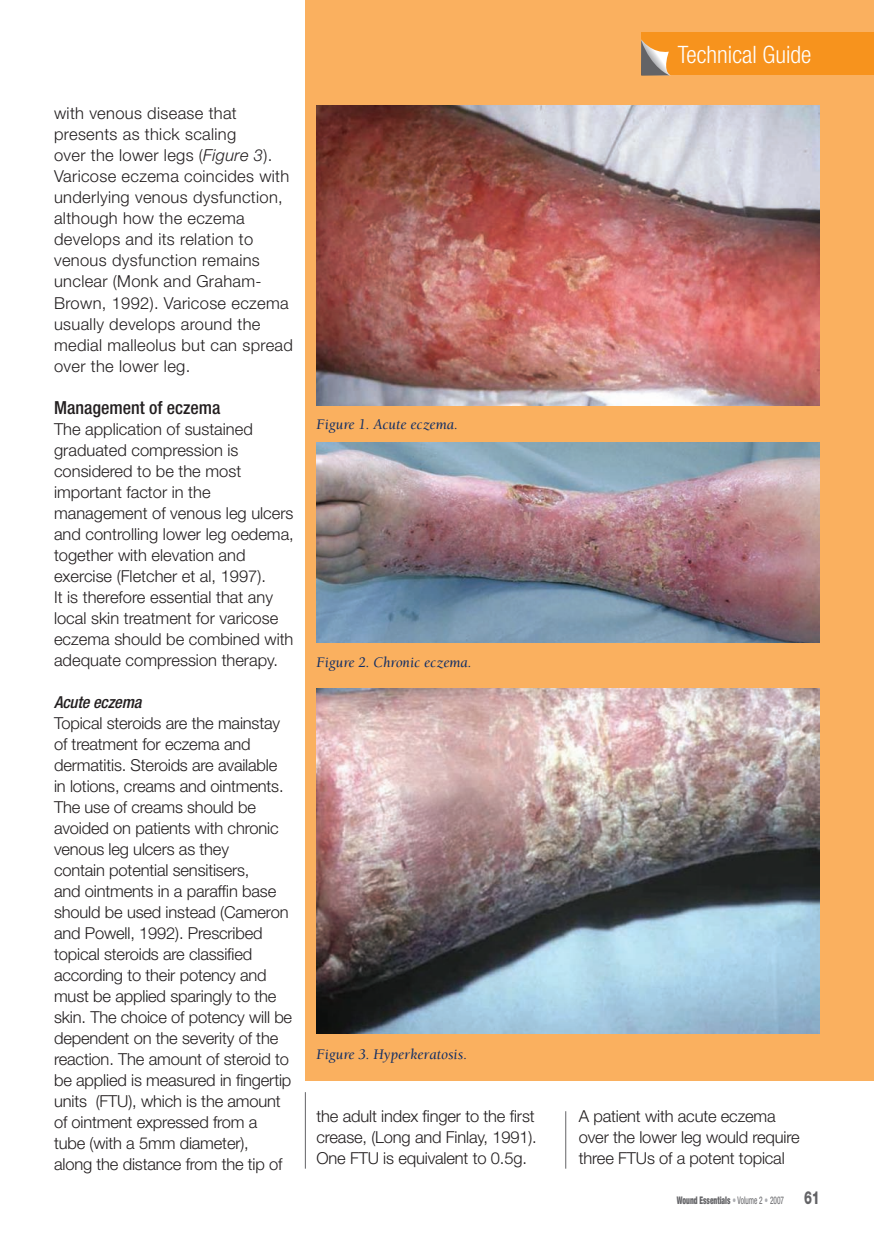
<style>
.page{position:relative;width:874px;height:1244px;background:#fff}
.page>*{position:absolute;margin:0;border:0;box-sizing:border-box;transform-origin:0 0}
.t1{font:300 condensed 24px "Helvetica Neue";color:#fff}
.t2{font:500 condensed 18px "Helvetica Neue";color:#231f20}
.t3{font:300 16.5px/21px "Helvetica Neue";letter-spacing:-.01em;color:#231f20}
.t4{font:300 16.5px/21px "Helvetica Neue";letter-spacing:.02em;color:#231f20}
.t5{font:italic 500 condensed 16.5px "Helvetica Neue";letter-spacing:-.01em;color:#231f20}
.t6{font:italic 15px "Berkeley";color:#0f2d65}
.t7{font:900 condensed 10.5px "Helvetica Neue";color:#636366;scale:.7 1}
.s1{font-style:italic}
.s2{font-weight:400;color:#adaeb2}
.s3{font-weight:400}
.s4{font-weight:800;font-stretch:normal;font-size:18px}
</style>
<div class="page">
<div style="left:305px;top:0;width:568px;height:1080px;background:#fab05f"></div>
<div style="left:641px;top:33px;width:232px;height:42px;background:#f7931d"></div>
<svg style="left:641px;top:39px;width:29px;height:36px"></svg>
<img style="left:316px;top:105px;width:503px;height:300px">
<img style="left:316px;top:442px;width:503px;height:200px">
<img style="left:316px;top:688px;width:503px;height:345px">
<hr style="left:305px;top:1092px;width:1px;height:76px;background:#636366">
<hr style="left:565px;top:1111px;width:1px;height:57px;background:#636366">
<p class="t4" style="left:54px;top:103px;width:240px">with venous disease that presents as thick scaling<br>over the lower legs (<span class="s1">Figure 3</span>).<br>Varicose eczema coincides with underlying venous dysfunction, although how the eczema develops and its relation to venous dysfunction remains unclear (Monk and Graham-<br>Brown, 1992). Varicose eczema usually develops around the medial malleolus but can spread over the lower leg.</p>
<p class="t2" style="left:54px;top:396px;width:168px">Management of eczema</p>
<p class="t3" style="left:54px;top:418px;width:241px">The application of sustained graduated compression is considered to be the most important factor in the management of venous leg ulcers and controlling lower leg oedema, together with elevation and exercise (Fletcher et al, 1997).<br>It is therefore essential that any local skin treatment for varicose eczema should be combined with adequate compression therapy.</p>
<p class="t5" style="left:54px;top:692px;width:89px">Acute eczema</p>
<p class="t3" style="left:54px;top:712px;width:239px">Topical steroids are the mainstay of treatment for eczema and dermatitis. Steroids are available in lotions, creams and ointments.<br>The use of creams should be avoided on patients with chronic venous leg ulcers as they<br>contain potential sensitisers,<br>and ointments in a paraffin base should be used instead (Cameron and Powell, 1992). Prescribed topical steroids are classified according to their potency and must be applied sparingly to the skin. The choice of potency will be dependent on the severity of the reaction. The amount of steroid to be applied is measured in fingertip units (FTU), which is the amount of ointment expressed from a tube (with a 5mm diameter),<br>along the distance from the tip of</p>
<p class="t6" style="left:316px;top:416px;width:143px">Figure 1. Acute eczema.</p>
<p class="t6" style="left:316px;top:655px;width:157px">Figure 2. Chronic eczema.</p>
<p class="t6" style="left:316px;top:1046px;width:152px">Figure 3. Hyperkeratosis.</p>
<h1 class="t1" style="left:677px;top:41px;width:135px">Technical Guide</h1>
<p class="t3" style="left:316px;top:1105px;width:222px">the adult index finger to the first crease, (Long and Finlay, 1991).<br>One FTU is equivalent to 0.5g.</p>
<p class="t3" style="left:578px;top:1105px;width:222px">A patient with acute eczema over the lower leg would require three FTUs of a potent topical</p>
<p class="t7" style="left:676px;top:1193px;width:206px">Wound Essentials <span class="s2">•</span> <span class="s3">Volume 2</span> <span class="s2">•</span> <span class="s3">2007</span> <span class="s4">61</span></p>
</div>
